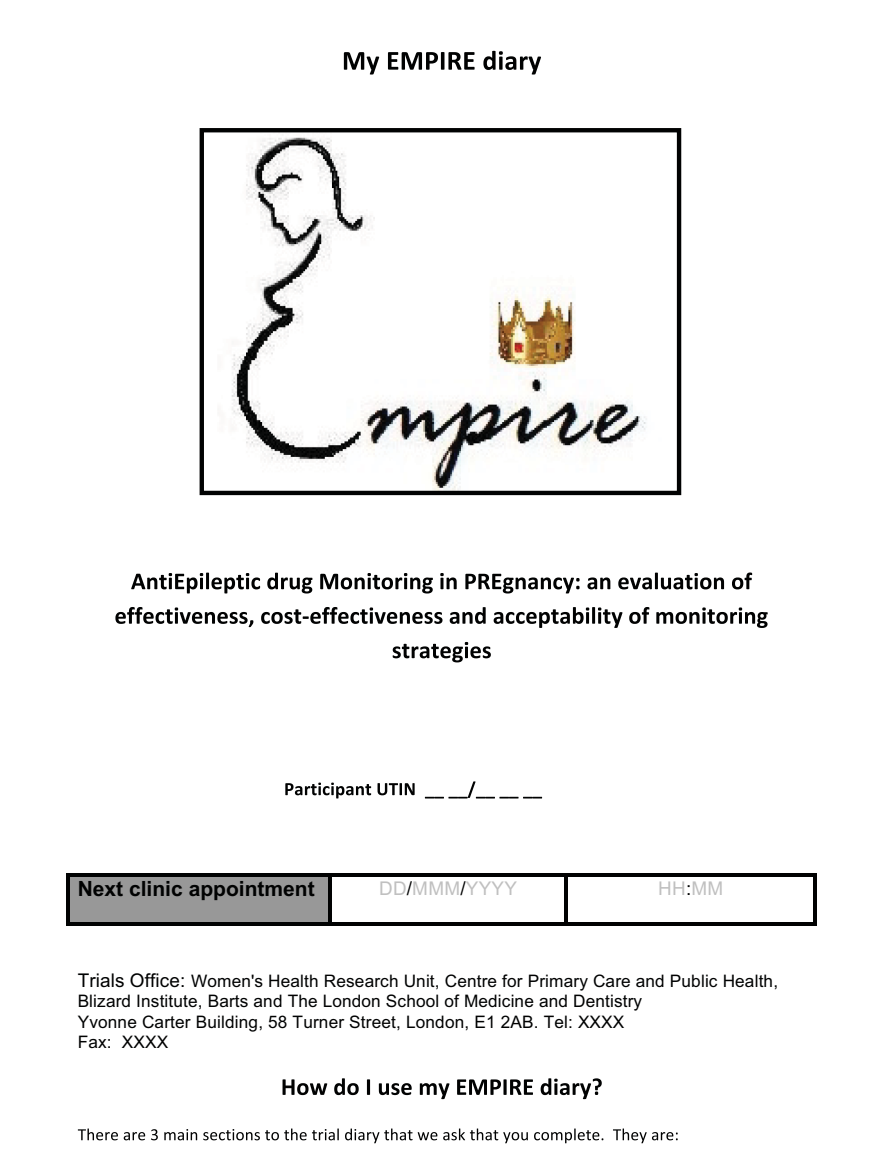
<style>
.page{position:relative;width:885px;height:1175px;background:#fff}
.page>*{position:absolute;margin:0;border:0;box-sizing:border-box;transform-origin:0 0}
.t1{font:700 21px "Arial";color:#010202}
.t2{font:18.9px "Arial";letter-spacing:.015em;color:#c0c0c0}
.t3{font:17.15px/20.3px "Arial";letter-spacing:.01em;color:#010202}
.s1{color:#010202}
.s2{font-size:18.9px}
</style>
<div class="page">
<img style="left:231px;top:137px;width:416px;height:353px">
<div style="left:199px;top:128px;width:482px;height:367px;border:4px solid #010202"></div>
<svg style="left:344px;top:51px;width:197px;height:23px"></svg>
<svg style="left:131px;top:572px;width:621px;height:21px"></svg>
<svg style="left:115px;top:607px;width:652px;height:20px"></svg>
<svg style="left:392px;top:641px;width:98px;height:21px"></svg>
<svg style="left:285px;top:781px;width:257px;height:17px"></svg>
<div style="left:70px;top:876px;width:258px;height:46px;background:#989898"></div>
<hr style="left:66px;top:873px;width:746px;height:3px;background:#010202">
<svg style="left:812px;top:873px;width:4px;height:3px"></svg>
<hr style="left:66px;top:876px;width:4px;height:50px;background:#010202">
<hr style="left:66px;top:922px;width:262px;height:4px;background:#010202">
<hr style="left:328px;top:876px;width:3px;height:50px;background:#010202">
<hr style="left:331px;top:922px;width:233px;height:4px;background:#010202">
<hr style="left:564px;top:876px;width:3px;height:50px;background:#010202">
<hr style="left:567px;top:922px;width:245px;height:4px;background:#010202">
<svg style="left:812px;top:876px;width:4px;height:46px"></svg>
<svg style="left:812px;top:922px;width:4px;height:4px"></svg>
<svg style="left:282px;top:1078px;width:319px;height:20px"></svg>
<svg style="left:78px;top:1128px;width:599px;height:14px"></svg>
<p class="t1" style="left:78px;top:880px;width:238px">Next clinic appointment</p>
<p class="t2" style="left:379px;top:881px;width:139px">DD<span class="s1">/</span>MMM<span class="s1">/</span>YYYY</p>
<p class="t2" style="left:658px;top:881px;width:66px">HH<span class="s1">:</span>MM</p>
<p class="t3" style="left:78px;top:972px;width:701px"><span class="s2">Trials Office:</span> Women's Health Research Unit, Centre for Primary Care and Public Health, Blizard Institute, Barts and The London School of Medicine and Dentistry<br>Yvonne Carter Building, 58 Turner Street, London, E1 2AB. Tel: XXXX<br>Fax: XXXX</p>
</div>
